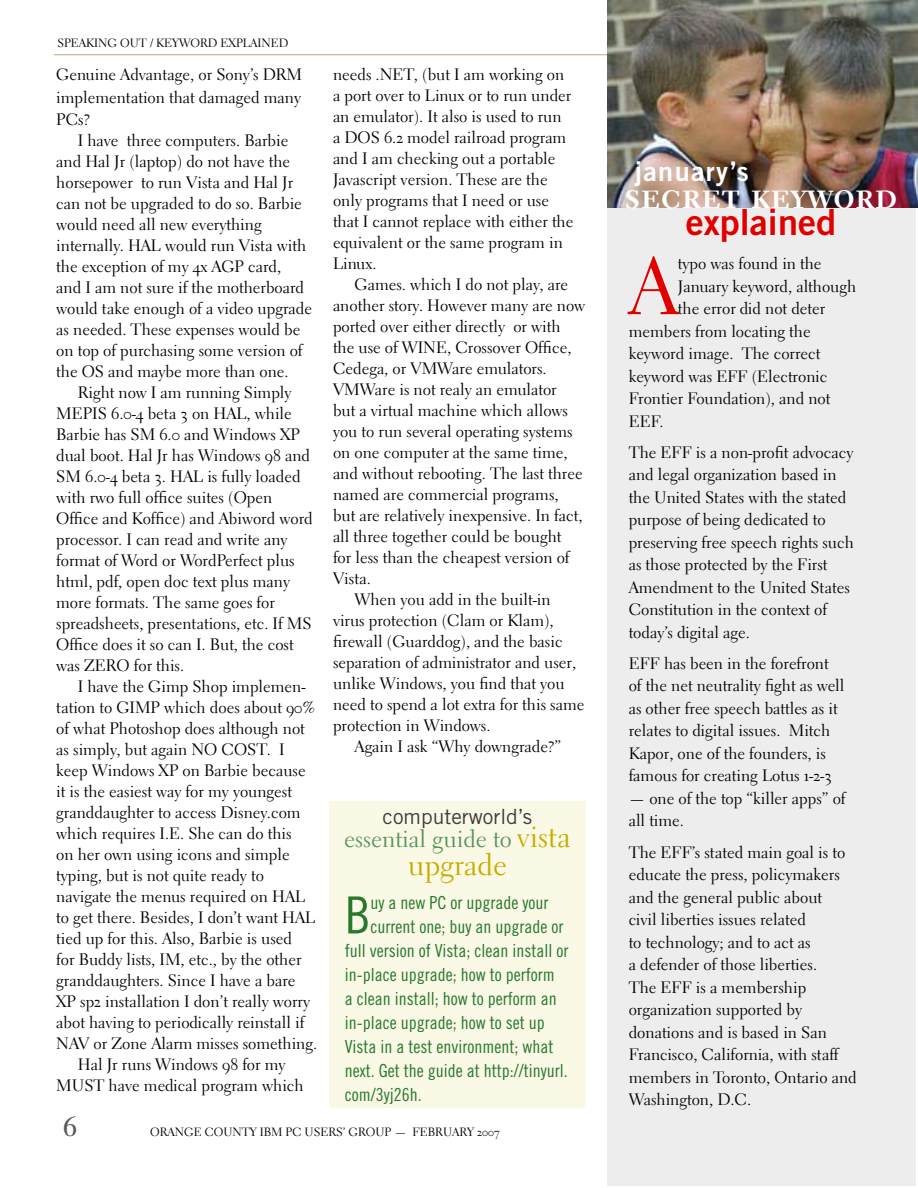
<style>
.page{position:relative;width:918px;height:1188px;background:#fff}
.page>*{position:absolute;margin:0;border:0;box-sizing:border-box;transform-origin:0 0}
.t1{font:80.55px "Electra LH Regular Os F";color:#e00000}
.t2{font:51.3px "Trade Gothic LT Cond Eighteen";color:#28792d}
.t3{font:36px "Electra LH Bold SC";letter-spacing:.025em;color:#fff}
.t4{font:36px "Trade Gothic LT Bold Two";color:#e00000}
.t5{font:30px "Electra LH Regular Os F";color:#c8ac01}
.t6{font:27px "Trade Gothic LT Bold Two";letter-spacing:.05em;color:#fff}
.t7{font:24px "Electra LH Regular Os F";color:#559559}
.t8{font:21px "Trade Gothic LT";color:#3d3c3e}
.t9{font:18px "Trade Gothic LT Cond Eighteen";color:#28792d}
.t10{font:16.5px/21px "Electra LH Regular Os F";color:#000}
.t11{font:12px "Electra LH Regular Os F";color:#000}
.s1{font-size:30px;color:#c8ac01}
</style>
<div class="page">
<div style="left:608px;top:205px;width:308px;height:980px;background:#ededed"></div>
<div style="left:329px;top:801px;width:257px;height:307px;background:#faf9e6"></div>
<hr style="left:54px;top:54px;width:811px;height:1px;background:#bfa485">
<img style="left:607px;top:0;width:311px;height:208px">
<p class="t11" style="left:57px;top:35px;width:233px">SPEAKING OUT / KEYWORD EXPLAINED</p>
<p class="t10" style="left:56px;top:63px;width:247px;line-height:22.5px;text-align:justify">Genuine Advantage, or Sony’s DRM implementation that damaged many PCs?</p>
<p class="t10" style="left:56px;top:130px;width:257px;text-indent:22px">I have three computers. Barbie and Hal Jr (laptop) do not have the horsepower to run Vista and Hal Jr can not be upgraded to do so. Barbie would need all new everything internally. HAL would run Vista with the exception of my 4x AGP card,<br>and I am not sure if the motherboard would take enough of a video upgrade as needed. These expenses would be on top of purchasing some version of the OS and maybe more than one.</p>
<p class="t10" style="left:56px;top:382px;width:258px;text-indent:22px">Right now I am running Simply<br>MEPIS 6.0-4 beta 3 on HAL, while<br>Barbie has SM 6.0 and Windows XP dual boot. Hal Jr has Windows 98 and<br>SM 6.0-4 beta 3. HAL is fully loaded with rwo full office suites (Open<br>Office and Koffice) and Abiword word processor. I can read and write any format of Word or WordPerfect plus html, pdf, open doc text plus many more formats. The same goes for spreadsheets, presentations, etc. If MS<br>Office does it so can I. But, the cost was ZERO for this.</p>
<p class="t10" style="left:78px;top:676px;width:229px">I have the Gimp Shop implemen-</p>
<p class="t10" style="left:56px;top:697px;width:261px">tation to GIMP which does about 90%</p>
<p class="t10" style="left:56px;top:718px;width:250px">of what Photoshop does although not</p>
<p class="t10" style="left:56px;top:739px;width:230px">as simply, but again NO COST. I</p>
<p class="t10" style="left:56px;top:760px;width:251px">keep Windows XP on Barbie because</p>
<p class="t10" style="left:56px;top:781px;width:237px">it is the easiest way for my youngest</p>
<p class="t10" style="left:56px;top:802px;width:246px">granddaughter to access Disney.com</p>
<p class="t10" style="left:56px;top:823px;width:237px">which requires I.E. She can do this</p>
<p class="t10" style="left:56px;top:844px;width:235px">on her own using icons and simple</p>
<p class="t10" style="left:56px;top:865px;width:209px">typing, but is not quite ready to</p>
<p class="t10" style="left:56px;top:886px;width:250px">navigate the menus required on HAL</p>
<p class="t10" style="left:56px;top:907px;width:261px">to get there. Besides, I don’t want HAL</p>
<p class="t10" style="left:56px;top:928px;width:237px">tied up for this. Also, Barbie is used</p>
<p class="t10" style="left:56px;top:949px;width:247px">for Buddy lists, IM, etc., by the other</p>
<p class="t10" style="left:56px;top:970px;width:241px">granddaughters. Since I have a bare</p>
<p class="t10" style="left:56px;top:991px;width:255px">XP sp2 installation I don’t really worry</p>
<p class="t10" style="left:56px;top:1012px;width:250px">abot having to periodically reinstall if</p>
<p class="t10" style="left:56px;top:1033px;width:262px">NAV or Zone Alarm misses something.</p>
<p class="t10" style="left:78px;top:1054px;width:209px">Hal Jr runs Windows 98 for my</p>
<p class="t10" style="left:56px;top:1075px;width:249px">MUST have medical program which</p>
<p class="t10" style="left:333px;top:64px;width:242px">needs .NET, (but I am working on a port over to Linux or to run under an emulator). It also is used to run<br>a DOS 6.2 model railroad program and I am checking out a portable<br>Javascript version. These are the only programs that I need or use that I cannot replace with either the equivalent or the same program in<br>Linux.</p>
<p class="t10" style="left:355px;top:274px;width:215px">Games. which I do not play, are</p>
<p class="t10" style="left:333px;top:295px;width:254px">another story. However many are now</p>
<p class="t10" style="left:333px;top:316px;width:229px">ported over either directly or with</p>
<p class="t10" style="left:333px;top:337px;width:240px">the use of WINE, Crossover Office,</p>
<p class="t10" style="left:333px;top:358px;width:215px">Cedega, or VMWare emulators.</p>
<p class="t10" style="left:333px;top:379px;width:225px">VMWare is not realy an emulator</p>
<p class="t10" style="left:333px;top:400px;width:236px">but a virtual machine which allows</p>
<p class="t10" style="left:333px;top:421px;width:241px">you to run several operating systems</p>
<p class="t10" style="left:333px;top:442px;width:236px">on one computer at the same time,</p>
<p class="t10" style="left:333px;top:463px;width:251px">and without rebooting. The last three</p>
<p class="t10" style="left:333px;top:484px;width:227px">named are commercial programs,</p>
<p class="t10" style="left:333px;top:505px;width:251px">but are relatively inexpensive. In fact,</p>
<p class="t10" style="left:333px;top:526px;width:230px">all three together could be bought</p>
<p class="t10" style="left:333px;top:547px;width:238px">for less than the cheapest version of</p>
<p class="t10" style="left:333px;top:568px;width:40px">Vista.</p>
<p class="t10" style="left:355px;top:589px;width:198px">When you add in the built-in</p>
<p class="t10" style="left:333px;top:610px;width:222px">virus protection (Clam or Klam),</p>
<p class="t10" style="left:333px;top:631px;width:231px">firewall (Guarddog), and the basic</p>
<p class="t10" style="left:333px;top:652px;width:245px">separation of administrator and user,</p>
<p class="t10" style="left:333px;top:673px;width:233px">unlike Windows, you find that you</p>
<p class="t10" style="left:333px;top:694px;width:253px">need to spend a lot extra for this same</p>
<p class="t10" style="left:333px;top:715px;width:159px">protection in Windows.</p>
<p class="t10" style="left:355px;top:736px;width:208px">Again I ask “Why downgrade?”</p>
<p class="t8" style="left:383px;top:804px;width:151px">computerworld’s</p>
<h3 class="t7" style="left:344px;top:824px;width:228px">essential guide to <span class="s1">vista</span></h3>
<h3 class="t5" style="left:408px;top:846px;width:100px">upgrade</h3>
<h2 class="t2" style="left:345px;top:885px;width:27px">B</h2>
<p class="t9" style="left:371px;top:892px;width:179px">uy a new PC or upgrade your</p>
<p class="t9" style="left:371px;top:916px;width:194px">current one; buy an upgrade or</p>
<p class="t9" style="left:345px;top:940px;width:225px">full version of Vista; clean install or</p>
<p class="t9" style="left:345px;top:964px;width:211px">in-place upgrade; how to perform</p>
<p class="t9" style="left:345px;top:988px;width:213px">a clean install; how to perform an</p>
<p class="t9" style="left:345px;top:1012px;width:201px">in-place upgrade; how to set up</p>
<p class="t9" style="left:345px;top:1036px;width:210px">Vista in a test environment; what</p>
<p class="t9" style="left:345px;top:1060px;width:224px">next. Get the guide at http://tinyurl.</p>
<p class="t9" style="left:345px;top:1084px;width:78px">com/3yj26h.</p>
<p class="t11" style="left:150px;top:1125px;width:351px">ORANGE COUNTY IBM PC USERS’ GROUP — FEBRUARY 2007</p>
<h3 class="t6" style="left:635px;top:154px;width:116px">january’s</h3>
<h3 class="t3" style="left:625px;top:174px;width:274px">secret keyword</h3>
<h3 class="t4" style="left:686px;top:199px;width:152px">explained</h3>
<h1 class="t1" style="left:629px;top:237px;width:51px">A</h1>
<p class="t10" style="left:678px;top:253px;width:145px">typo was found in the</p>
<p class="t10" style="left:678px;top:275px;width:180px">January keyword, although</p>
<p class="t10" style="left:678px;top:298px;width:149px">the error did not deter</p>
<p class="t10" style="left:629px;top:320px;width:183px">members from locating the</p>
<p class="t10" style="left:629px;top:343px;width:193px">keyword image. The correct</p>
<p class="t10" style="left:629px;top:365px;width:200px">keyword was EFF (Electronic</p>
<p class="t10" style="left:629px;top:388px;width:203px">Frontier Foundation), and not</p>
<p class="t10" style="left:629px;top:410px;width:36px">EEF.</p>
<p class="t10" style="left:629px;top:441px;width:227px;line-height:22.5px">The EFF is a non-profit advocacy and legal organization based in the United States with the stated purpose of being dedicated to preserving free speech rights such as those protected by the First<br>Amendment to the United States<br>Constitution in the context of today’s digital age.</p>
<p class="t10" style="left:629px;top:652px;width:217px;line-height:22.5px">EFF has been in the forefront of the net neutrality fight as well as other free speech battles as it relates to digital issues. Mitch<br>Kapor, one of the founders, is famous for creating Lotus 1-2-3</p>
<p class="t10" style="left:629px;top:787px;width:218px;line-height:22.5px">— one of the top “killer apps” of all time.</p>
<p class="t10" style="left:629px;top:841px;width:230px;line-height:22.5px">The EFF’s stated main goal is to educate the press, policymakers and the general public about<br>civil liberties issues related<br>to technology; and to act as<br>a defender of those liberties.<br>The EFF is a membership organization supported by donations and is based in San<br>Francisco, California, with staff members in Toronto, Ontario and<br>Washington, D.C.</p>
</div>
